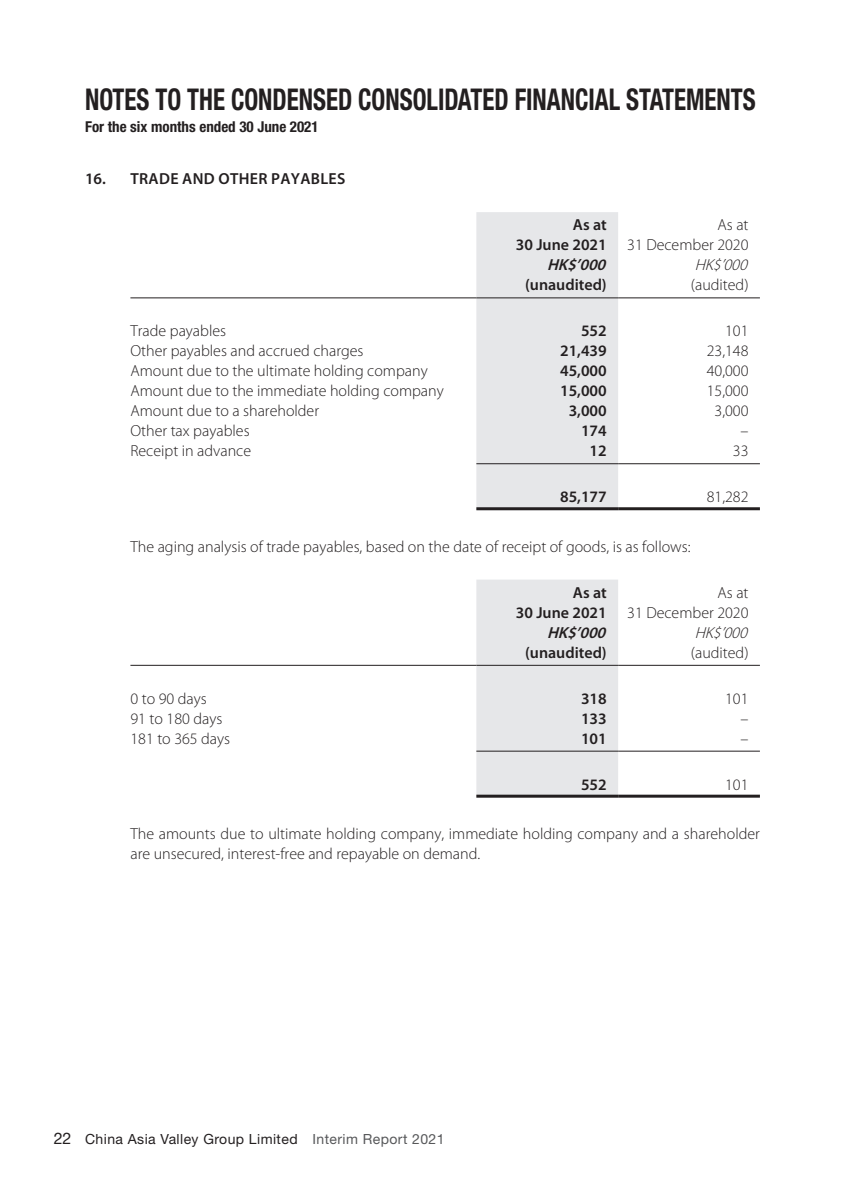
<style>
.page{position:relative;width:845px;height:1191px;background:#fff}
.page>*{position:absolute;margin:0;border:0;box-sizing:border-box;transform-origin:0 0}
.t1{font:700 condensed 30px "Helvetica Neue LT Std";color:#231f20;scale:.83 1}
.t2{font:300 16px/20px "Myriad Pro";color:#231f20;text-align:right}
.t3{font:600 16px/20px "Myriad Pro";color:#231f20;text-align:right}
.t4{font:600 16px "Myriad Pro";letter-spacing:.02em;color:#231f20}
.t5{font:italic 600 16px "Myriad Pro";color:#231f20}
.t6{font:italic 300 16px "Myriad Pro";color:#231f20}
.t7{font:16px "Helvetica Neue LT Std";color:#231f20}
.t8{font:700 condensed 15px "Helvetica Neue LT Std";color:#231f20}
.t9{font:14px "Helvetica Neue LT Std";letter-spacing:.03em;color:#231f20}
.s1{color:#57585a}
</style>
<div class="page">
<div style="left:476px;top:212px;width:142px;height:295px;background:#e6e7e9"></div>
<hr style="left:130px;top:297px;width:346px;height:1px;background:#231f20">
<hr style="left:476px;top:297px;width:142px;height:1px;background:#231f20">
<hr style="left:618px;top:297px;width:142px;height:1px;background:#231f20">
<hr style="left:476px;top:463px;width:142px;height:1px;background:#231f20">
<hr style="left:618px;top:463px;width:142px;height:1px;background:#231f20">
<hr style="left:476px;top:507px;width:142px;height:3px;background:#231f20">
<hr style="left:618px;top:507px;width:142px;height:3px;background:#231f20">
<div style="left:476px;top:579px;width:142px;height:215px;background:#e6e7e9"></div>
<hr style="left:130px;top:665px;width:346px;height:1px;background:#231f20">
<hr style="left:476px;top:665px;width:142px;height:1px;background:#231f20">
<hr style="left:618px;top:665px;width:142px;height:1px;background:#231f20">
<hr style="left:476px;top:750px;width:142px;height:1px;background:#231f20">
<hr style="left:618px;top:750px;width:142px;height:1px;background:#231f20">
<hr style="left:476px;top:794px;width:142px;height:3px;background:#231f20">
<hr style="left:618px;top:794px;width:142px;height:3px;background:#231f20">
<h1 class="t1" style="left:85px;top:81px;width:809px">NOTES TO THE CONDENSED CONSOLIDATED FINANCIAL STATEMENTS</h1>
<p class="t8" style="left:85px;top:117px;width:235px">For the six months ended 30 June 2021</p>
<p class="t4" style="left:85px;top:169px;width:262px">16. TRADE AND OTHER PAYABLES</p>
<p class="t3" style="left:516px;top:214px;width:92px">As at<br>30 June 2021</p>
<p class="t2" style="left:627px;top:215px;width:123px">As at<br>31 December 2020</p>
<p class="t5" style="left:547px;top:254px;width:65px">HK$’000</p>
<p class="t6" style="left:695px;top:255px;width:59px">HK$’000</p>
<p class="t3" style="left:525px;top:274px;width:83px">(unaudited)</p>
<p class="t2" style="left:691px;top:275px;width:59px">(audited)</p>
<p class="t2" style="left:130px;top:321px;width:97px">Trade payables</p>
<p class="t3" style="left:581px;top:320px;width:27px">552</p>
<p class="t2" style="left:725px;top:321px;width:25px">101</p>
<p class="t2" style="left:130px;top:341px;width:234px">Other payables and accrued charges</p>
<p class="t3" style="left:560px;top:340px;width:48px">21,439</p>
<p class="t2" style="left:707px;top:341px;width:43px">23,148</p>
<p class="t2" style="left:130px;top:361px;width:299px">Amount due to the ultimate holding company</p>
<p class="t3" style="left:560px;top:360px;width:48px">45,000</p>
<p class="t2" style="left:707px;top:361px;width:43px">40,000</p>
<p class="t2" style="left:130px;top:381px;width:315px">Amount due to the immediate holding company</p>
<p class="t3" style="left:560px;top:380px;width:48px">15,000</p>
<p class="t2" style="left:707px;top:381px;width:43px">15,000</p>
<p class="t2" style="left:130px;top:401px;width:190px">Amount due to a shareholder</p>
<p class="t3" style="left:569px;top:400px;width:40px">3,000</p>
<p class="t2" style="left:714px;top:401px;width:36px">3,000</p>
<p class="t2" style="left:130px;top:421px;width:121px">Other tax payables</p>
<p class="t3" style="left:581px;top:420px;width:27px">174</p>
<p class="t2" style="left:740px;top:421px;width:9px">–</p>
<p class="t2" style="left:130px;top:441px;width:122px">Receipt in advance</p>
<p class="t3" style="left:589px;top:440px;width:19px">12</p>
<p class="t2" style="left:733px;top:441px;width:17px">33</p>
<p class="t3" style="left:560px;top:486px;width:48px">85,177</p>
<p class="t2" style="left:707px;top:487px;width:43px">81,282</p>
<p class="t2" style="left:130px;top:536px;width:561px">The aging analysis of trade payables, based on the date of receipt of goods, is as follows:</p>
<p class="t3" style="left:516px;top:582px;width:92px">As at<br>30 June 2021</p>
<p class="t2" style="left:627px;top:582px;width:123px">As at<br>31 December 2020</p>
<p class="t5" style="left:547px;top:622px;width:65px">HK$’000</p>
<p class="t6" style="left:695px;top:622px;width:59px">HK$’000</p>
<p class="t3" style="left:525px;top:642px;width:83px">(unaudited)</p>
<p class="t2" style="left:691px;top:642px;width:59px">(audited)</p>
<p class="t2" style="left:130px;top:688px;width:78px">0 to 90 days</p>
<p class="t3" style="left:581px;top:688px;width:27px">318</p>
<p class="t2" style="left:725px;top:688px;width:25px">101</p>
<p class="t2" style="left:130px;top:708px;width:93px">91 to 180 days</p>
<p class="t3" style="left:581px;top:708px;width:27px">133</p>
<p class="t2" style="left:740px;top:708px;width:9px">–</p>
<p class="t2" style="left:130px;top:728px;width:101px">181 to 365 days</p>
<p class="t3" style="left:581px;top:728px;width:27px">101</p>
<p class="t2" style="left:740px;top:728px;width:9px">–</p>
<p class="t3" style="left:581px;top:774px;width:27px">552</p>
<p class="t2" style="left:725px;top:774px;width:25px">101</p>
<p class="t2" style="left:130px;top:824px;width:631px;text-align:left">The amounts due to ultimate holding company, immediate holding company and a shareholder are unsecured, interest-free and repayable on demand.</p>
<p class="t7" style="left:54px;top:1128px;width:19px">22</p>
<p class="t9" style="left:85px;top:1131px;width:361px">China Asia Valley Group Limited <span class="s1">Interim Report 2021</span></p>
</div>
